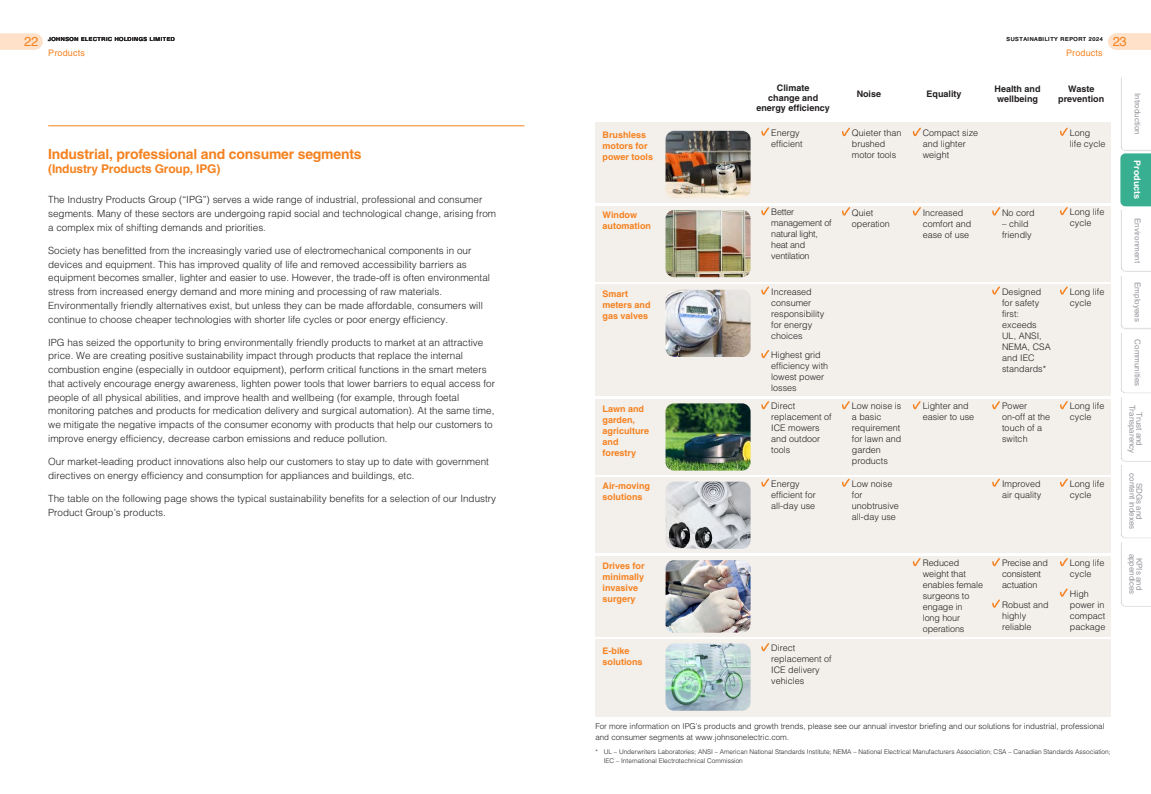
<style>
.page{position:relative;width:1151px;height:794px;background:#fff}
.page>*{position:absolute;margin:0;border:0;box-sizing:border-box;transform-origin:0 0}
.t1{font:700 14px "Helvetica LT Std";letter-spacing:-.015em;color:#f58220}
.t2{font:13px "Helvetica";color:#f58220}
.t3{font:700 12px "Helvetica LT Std";letter-spacing:-.015em;color:#f58220}
.t4{font:300 9.9px/13.8px "Helvetica LT Std";color:#231f20}
.t5{font:300 9px/11px "Helvetica LT Std";color:#231f20}
.t6{font:700 9px/11px "Helvetica LT Std";color:#f58220}
.t7{font:700 9px/10px "Helvetica LT Std";color:#231f20;text-align:center}
.t8{font:300 9px/11px "Helvetica LT Std";letter-spacing:-.025em;color:#231f20}
.t9{font:9px "Helvetica LT Std";letter-spacing:.02em;color:#f58220}
.t10{font:700 9px "Helvetica LT Std";color:#fff}
.t11{font:300 8px/11px "Helvetica LT Std";color:#231f20}
.t12{font:8px/7px "Helvetica LT Std";color:#97989e;text-align:center}
.t13{font:300 6.5px/9px "Helvetica LT Std";color:#231f20}
.t14{font:5.5px "Helvetica LT Std";letter-spacing:.1em;color:#231f20}
</style>
<div class="page">
<svg style="left:0;top:34px;width:43px;height:16px"></svg>
<svg style="left:1108px;top:34px;width:43px;height:16px"></svg>
<svg style="left:1120px;top:77px;width:31px;height:530px"></svg>
<hr style="left:48px;top:125px;width:476px;height:1px;background:#f58220">
<div style="left:595px;top:122px;width:516px;height:81px;background:#f3efeb"></div>
<div style="left:595px;top:206px;width:516px;height:75px;background:#f3efeb"></div>
<div style="left:595px;top:284px;width:516px;height:112px;background:#f3efeb"></div>
<div style="left:595px;top:477px;width:516px;height:76px;background:#f3efeb"></div>
<div style="left:595px;top:639px;width:516px;height:77px;background:#f3efeb"></div>
<div style="left:595px;top:399px;width:516px;height:75px;background:#f3efeb"></div>
<div style="left:595px;top:555px;width:516px;height:81px;background:#f3efeb"></div>
<svg style="left:761px;top:127px;width:9px;height:9px"></svg>
<svg style="left:842px;top:127px;width:8px;height:10px"></svg>
<svg style="left:912px;top:127px;width:9px;height:10px"></svg>
<svg style="left:1060px;top:127px;width:8px;height:9px"></svg>
<svg style="left:761px;top:207px;width:8px;height:9px"></svg>
<svg style="left:842px;top:207px;width:8px;height:9px"></svg>
<svg style="left:912px;top:207px;width:9px;height:9px"></svg>
<svg style="left:992px;top:207px;width:9px;height:9px"></svg>
<svg style="left:1060px;top:207px;width:8px;height:9px"></svg>
<svg style="left:761px;top:286px;width:8px;height:9px"></svg>
<svg style="left:761px;top:350px;width:8px;height:9px"></svg>
<svg style="left:992px;top:286px;width:8px;height:9px"></svg>
<svg style="left:1060px;top:286px;width:8px;height:9px"></svg>
<svg style="left:761px;top:401px;width:8px;height:9px"></svg>
<svg style="left:842px;top:401px;width:8px;height:9px"></svg>
<svg style="left:912px;top:401px;width:9px;height:9px"></svg>
<svg style="left:992px;top:401px;width:8px;height:9px"></svg>
<svg style="left:1060px;top:401px;width:8px;height:9px"></svg>
<svg style="left:761px;top:478px;width:8px;height:9px"></svg>
<svg style="left:842px;top:478px;width:8px;height:9px"></svg>
<svg style="left:992px;top:478px;width:8px;height:9px"></svg>
<svg style="left:1060px;top:478px;width:8px;height:9px"></svg>
<svg style="left:912px;top:558px;width:9px;height:9px"></svg>
<svg style="left:992px;top:558px;width:8px;height:9px"></svg>
<svg style="left:992px;top:599px;width:8px;height:9px"></svg>
<svg style="left:1060px;top:558px;width:8px;height:9px"></svg>
<svg style="left:1060px;top:588px;width:8px;height:9px"></svg>
<svg style="left:761px;top:643px;width:8px;height:9px"></svg>
<img style="left:665px;top:210px;width:85px;height:67px">
<img style="left:665px;top:290px;width:85px;height:67px">
<img style="left:665px;top:403px;width:85px;height:67px">
<img style="left:665px;top:131px;width:85px;height:67px">
<img style="left:665px;top:481px;width:85px;height:68px">
<img style="left:665px;top:643px;width:85px;height:67px">
<img style="left:665px;top:560px;width:85px;height:72px">
<h2 class="t2" style="left:24px;top:32px;width:15px">22</h2>
<p class="t14" style="left:48px;top:36px;width:128px">JOHNSON ELECTRIC HOLDINGS LIMITED</p>
<p class="t14" style="left:1006px;top:36px;width:98px">SUSTAINABILITY REPORT 2024</p>
<p class="t9" style="left:48px;top:47px;width:38px">Products</p>
<p class="t9" style="left:1066px;top:47px;width:38px">Products</p>
<h2 class="t2" style="left:1113px;top:32px;width:15px">23</h2>
<h1 class="t1" style="left:48px;top:146px;width:315px">Industrial, professional and consumer segments</h1>
<p class="t3" style="left:48px;top:161px;width:174px">(Industry Products Group, IPG)</p>
<p class="t4" style="left:48px;top:193px;width:449px">The Industry Products Group (“IPG”) serves a wide range of industrial, professional and consumer segments. Many of these sectors are undergoing rapid social and technological change, arising from a complex mix of shifting demands and priorities.</p>
<p class="t4" style="left:48px;top:243px;width:443px">Society has benefitted from the increasingly varied use of electromechanical components in our devices and equipment. This has improved quality of life and removed accessibility barriers as equipment becomes smaller, lighter and easier to use. However, the trade-off is often environmental stress from increased energy demand and more mining and processing of raw materials.<br>Environmentally friendly alternatives exist, but unless they can be made affordable, consumers will continue to choose cheaper technologies with shorter life cycles or poor energy efficiency.</p>
<p class="t4" style="left:48px;top:335px;width:448px">IPG has seized the opportunity to bring environmentally friendly products to market at an attractive price. We are creating positive sustainability impact through products that replace the internal combustion engine (especially in outdoor equipment), perform critical functions in the smart meters that actively encourage energy awareness, lighten power tools that lower barriers to equal access for people of all physical abilities, and improve health and wellbeing (for example, through foetal monitoring patches and products for medication delivery and surgical automation). At the same time, we mitigate the negative impacts of the consumer economy with products that help our customers to improve energy efficiency, decrease carbon emissions and reduce pollution.</p>
<p class="t4" style="left:48px;top:454px;width:442px">Our market-leading product innovations also help our customers to stay up to date with government directives on energy efficiency and consumption for appliances and buildings, etc.</p>
<p class="t4" style="left:48px;top:491px;width:449px">The table on the following page shows the typical sustainability benefits for a selection of our Industry<br>Product Group’s products.</p>
<p class="t7" style="left:756px;top:82px;width:75px">Climate<br>change and energy efficiency</p>
<p class="t7" style="left:857px;top:88px;width:26px">Noise</p>
<p class="t7" style="left:926px;top:88px;width:37px">Equality</p>
<p class="t7" style="left:994px;top:83px;width:48px;text-align:left">Health and wellbeing</p>
<p class="t7" style="left:1058px;top:83px;width:48px">Waste prevention</p>
<p class="t6" style="left:603px;top:129px;width:52px">Brushless motors for power tools</p>
<p class="t5" style="left:771px;top:127px;width:33px">Energy efficient</p>
<p class="t5" style="left:852px;top:127px;width:51px">Quieter than brushed motor tools</p>
<p class="t5" style="left:923px;top:127px;width:57px">Compact size and lighter weight</p>
<p class="t5" style="left:1070px;top:127px;width:37px">Long<br>life cycle</p>
<p class="t6" style="left:603px;top:209px;width:50px">Window automation</p>
<p class="t8" style="left:771px;top:206px;width:62px">Better management of natural light, heat and ventilation</p>
<p class="t5" style="left:852px;top:207px;width:40px">Quiet operation</p>
<p class="t5" style="left:923px;top:207px;width:50px">Increased comfort and ease of use</p>
<p class="t5" style="left:1002px;top:207px;width:34px">No cord</p>
<p class="t5" style="left:1002px;top:218px;width:31px">– child friendly</p>
<p class="t5" style="left:1070px;top:206px;width:36px">Long life cycle</p>
<p class="t6" style="left:603px;top:288px;width:50px">Smart meters and gas valves</p>
<p class="t5" style="left:771px;top:286px;width:55px">Increased consumer responsibility for energy choices</p>
<p class="t5" style="left:771px;top:349px;width:59px">Highest grid efficiency with lowest power losses</p>
<p class="t5" style="left:1002px;top:286px;width:50px">Designed for safety first: exceeds<br>UL, ANSI,<br>NEMA, CSA and IEC standards*</p>
<p class="t5" style="left:1070px;top:286px;width:36px">Long life cycle</p>
<p class="t6" style="left:603px;top:403px;width:48px">Lawn and garden, agriculture and forestry</p>
<p class="t5" style="left:771px;top:400px;width:62px">Direct replacement of<br>ICE mowers and outdoor tools</p>
<p class="t5" style="left:852px;top:400px;width:51px">Low noise is a basic requirement for lawn and garden products</p>
<p class="t5" style="left:923px;top:400px;width:53px">Lighter and easier to use</p>
<p class="t5" style="left:1002px;top:400px;width:50px">Power on-off at the touch of a switch</p>
<p class="t5" style="left:1070px;top:400px;width:36px">Long life cycle</p>
<p class="t6" style="left:603px;top:480px;width:49px">Air-moving solutions</p>
<p class="t5" style="left:771px;top:478px;width:46px">Energy efficient for all-day use</p>
<p class="t5" style="left:852px;top:478px;width:49px">Low noise for unobtrusive all-day use</p>
<p class="t5" style="left:1002px;top:478px;width:41px">Improved air quality</p>
<p class="t5" style="left:1070px;top:478px;width:36px">Long life cycle</p>
<p class="t6" style="left:603px;top:560px;width:44px">Drives for minimally invasive surgery</p>
<p class="t5" style="left:923px;top:557px;width:62px">Reduced weight that enables female surgeons to engage in<br>long hour operations</p>
<p class="t8" style="left:1002px;top:557px;width:47px">Precise and consistent actuation</p>
<p class="t5" style="left:1002px;top:599px;width:48px">Robust and highly reliable</p>
<p class="t5" style="left:1070px;top:557px;width:36px">Long life cycle</p>
<p class="t5" style="left:1070px;top:588px;width:37px">High power in compact package</p>
<p class="t6" style="left:603px;top:645px;width:42px">E-bike solutions</p>
<p class="t5" style="left:771px;top:642px;width:62px">Direct replacement of<br>ICE delivery vehicles</p>
<p class="t11" style="left:595px;top:720px;width:511px">For more information on IPG’s products and growth trends, please see our annual investor briefing and our solutions for industrial, professional and consumer segments at www.johnsonelectric.com.</p>
<p class="t13" style="left:604px;top:747px;width:508px;text-indent:-9px">* UL – Underwriters Laboratories; ANSI – American National Standards Institute; NEMA – National Electrical Manufacturers Association; CSA – Canadian Standards Association;<br>IEC – International Electrotechnical Commission</p>
<p class="t12" style="left:1141px;top:93px;width:43px;rotate:90deg">Introduction</p>
<p class="t10" style="left:1143px;top:160px;width:41px;rotate:90deg">Products</p>
<p class="t12" style="left:1141px;top:218px;width:46px;rotate:90deg">Environment</p>
<p class="t12" style="left:1141px;top:282px;width:41px;rotate:90deg">Employees</p>
<p class="t12" style="left:1141px;top:339px;width:48px;rotate:90deg">Communities</p>
<p class="t12" style="left:1143px;top:404px;width:50px;rotate:90deg">Trust and<br>Transparency</p>
<p class="t12" style="left:1143px;top:473px;width:58px;rotate:90deg">SDGs and content indexes</p>
<p class="t12" style="left:1143px;top:553px;width:42px;rotate:90deg">KPIs and appendices</p>
</div>
